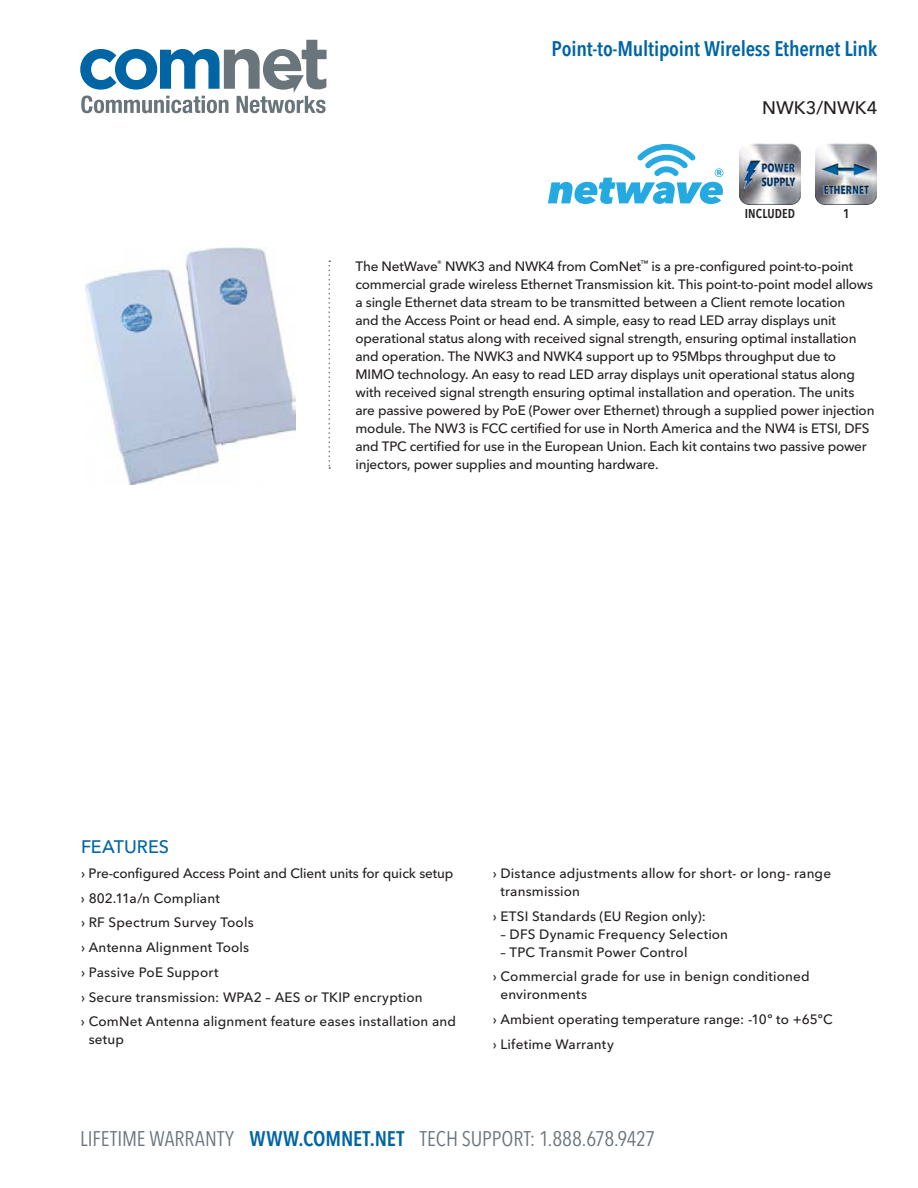
<style>
.page{position:relative;width:918px;height:1188px;background:#fff}
.page>*{position:absolute;margin:0;border:0;box-sizing:border-box;transform-origin:0 0}
.t1{font:condensed 21px "Avenir Next LT Pro";color:#6a747b}
.t2{font:600 condensed 21px "Avenir Next LT Pro";letter-spacing:-.01em;color:#0065a4}
.t3{font:500 18px "Avenir Next LT Pro";color:#231f20}
.t4{font:500 18px "Avenir Next LT Pro";letter-spacing:.005em;color:#0065a4}
.t5{font:500 13.5px/18px "Avenir Next LT Pro";letter-spacing:-.01em;color:#231f20}
.t6{font:500 13.5px/18px "Avenir Next LT Pro";letter-spacing:.01em;color:#231f20}
.t7{font:500 13.5px "Avenir Next LT Pro";letter-spacing:.015em;color:#231f20}
.t8{font:600 condensed 12.75px "Avenir Next LT Pro";letter-spacing:.01em;color:#231f20}
.s1{font-weight:600;color:#0065a4}
</style>
<div class="page">
<svg style="left:80px;top:40px;width:247px;height:73px"></svg>
<svg style="left:328px;top:261px;width:2px;height:208px"></svg>
<img style="left:85px;top:247px;width:210px;height:238px">
<svg style="left:548px;top:144px;width:175px;height:60px"></svg>
<img style="left:816px;top:144px;width:61px;height:61px">
<img style="left:739px;top:144px;width:61px;height:61px">
<p class="t2" style="left:552px;top:36px;width:327px">Point-to-Multipoint Wireless Ethernet Link</p>
<p class="t3" style="left:762px;top:97px;width:117px">NWK3/NWK4</p>
<p class="t8" style="left:745px;top:206px;width:52px">INCLUDED</p>
<p class="t8" style="left:843px;top:206px;width:8px">1</p>
<p class="t5" style="left:355px;top:257px;width:521px">The NetWave<sup>®</sup> NWK3 and NWK4 from ComNet<sup>™</sup> is a pre-configured point-to-point commercial grade wireless Ethernet Transmission kit. This point-to-point model allows a single Ethernet data stream to be transmitted between a Client remote location<br>and the Access Point or head end. A simple, easy to read LED array displays unit operational status along with received signal strength, ensuring optimal installation and operation. The NWK3 and NWK4 support up to 95Mbps throughput due to MIMO technology. An easy to read LED array displays unit operational status along with received signal strength ensuring optimal installation and operation. The units are passive powered by PoE (Power over Ethernet) through a supplied power injection module. The NW3 is FCC certified for use in North America and the NW4 is ETSI, DFS and TPC certified for use in the European Union. Each kit contains two passive power injectors, power supplies and mounting hardware.</p>
<p class="t4" style="left:81px;top:836px;width:90px">FEATURES</p>
<p class="t5" style="left:81px;top:864px;width:374px">› Pre-configured Access Point and Client units for quick setup</p>
<p class="t6" style="left:81px;top:889px;width:140px">› 802.11a/n Compliant</p>
<p class="t7" style="left:81px;top:915px;width:174px">› RF Spectrum Survey Tools</p>
<p class="t6" style="left:81px;top:938px;width:170px">› Antenna Alignment Tools</p>
<p class="t7" style="left:81px;top:964px;width:139px">› Passive PoE Support</p>
<p class="t7" style="left:81px;top:989px;width:343px">› Secure transmission: WPA2 – AES or TKIP encryption</p>
<p class="t6" style="left:89px;top:1013px;width:369px;text-indent:-8px">› ComNet Antenna alignment feature eases installation and setup</p>
<p class="t6" style="left:500px;top:864px;width:332px;text-indent:-8px">› Distance adjustments allow for short- or long- range transmission</p>
<p class="t6" style="left:493px;top:907px;width:214px">› ETSI Standards (EU Region only):</p>
<p class="t6" style="left:500px;top:925px;width:229px">– DFS Dynamic Frequency Selection</p>
<p class="t6" style="left:500px;top:943px;width:189px">– TPC Transmit Power Control</p>
<p class="t6" style="left:500px;top:968px;width:311px;text-indent:-8px">› Commercial grade for use in benign conditioned environments</p>
<p class="t5" style="left:493px;top:1010px;width:341px">› Ambient operating temperature range: -10º to +65ºC</p>
<p class="t7" style="left:493px;top:1036px;width:123px">› Lifetime Warranty</p>
<h1 class="t1" style="left:80px;top:1126px;width:577px">LIFETIME WARRANTY <span class="s1">WWW.COMNET.NET</span> TECH SUPPORT: 1.888.678.9427</h1>
</div>
